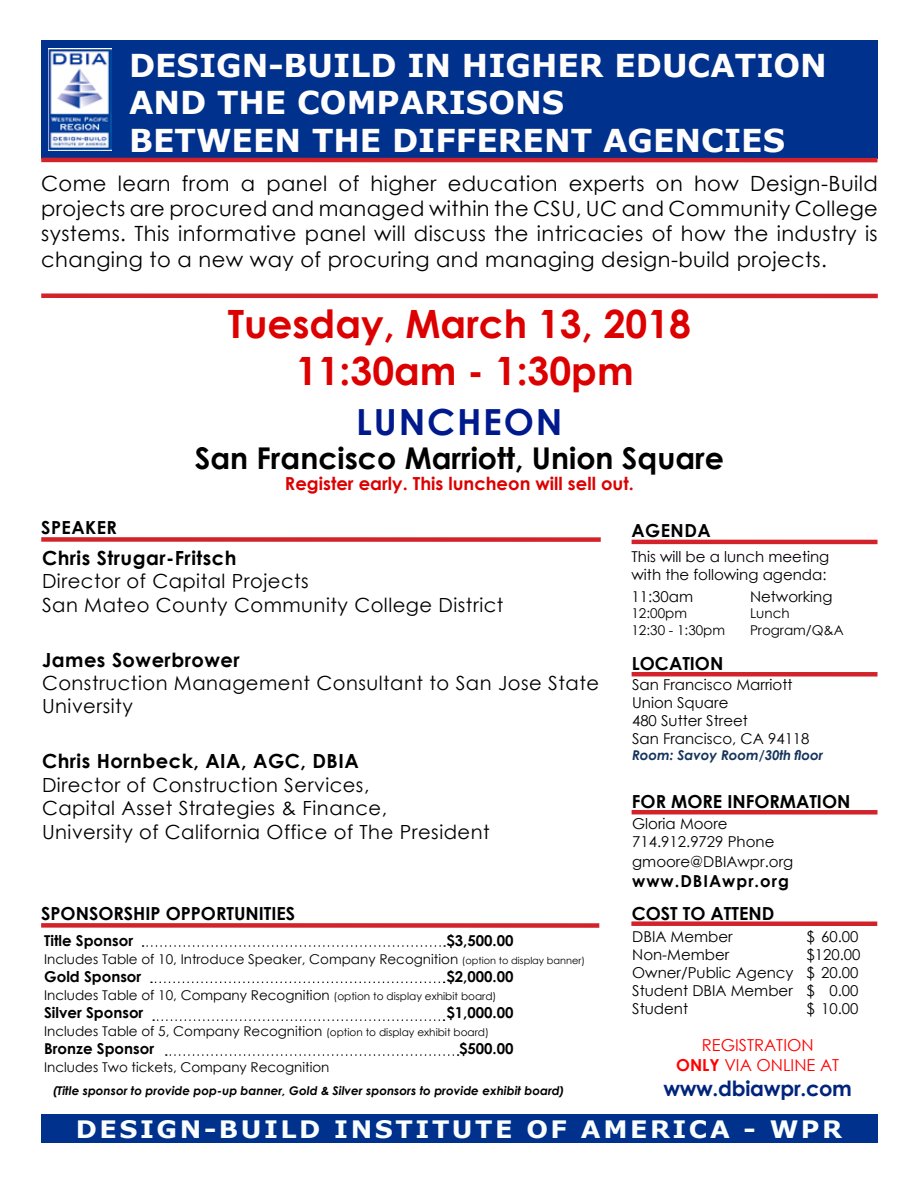
<style>
.page{position:relative;width:918px;height:1188px;background:#fff}
.page>*{position:absolute;margin:0;border:0;box-sizing:border-box;transform-origin:0 0}
.t1{font:700 39px/46.8px "Century Gothic";color:#dc0000;text-align:center}
.t2{font:700 36px "Century Gothic";letter-spacing:.05em;color:#001a8d}
.t3{font:700 31.5px/37.5px "Verdana";color:#fffefd}
.t4{font:700 30px "Century Gothic";color:#000}
.t5{font:700 24px "Verdana";letter-spacing:.1em;color:#fafefd;scale:1.06 1}
.t6{font:21px/25.2px "Century Gothic";letter-spacing:.02em;color:#000;text-align:justify}
.t7{font:700 21px "Century Gothic";letter-spacing:-.01em;color:#00247c}
.t8{font:19.5px/23.4px "Century Gothic";letter-spacing:.025em;color:#000}
.t9{font:700 19.5px "Century Gothic";letter-spacing:.025em;color:#000}
.t10{font:700 18px "Century Gothic";color:#000}
.t11{font:700 18px "Century Gothic";color:#dc0000}
.t12{font:700 18px "Century Gothic";letter-spacing:.025em;color:#000}
.t13{font:16.5px/19.8px "Century Gothic";color:#f00;text-align:center}
.t14{font:700 16.5px "Century Gothic";letter-spacing:.06em;color:#000}
.t15{font:15px/18px "Century Gothic";color:#000}
.t16{font:700 15px "Century Gothic";color:#000}
.t17{font:13.5px "Century Gothic";color:#000}
.t18{font:italic 700 13.5px "Century Gothic";color:#15345c}
.t19{font:italic 700 12px "Century Gothic";color:#000}
.s1{font-size:9.75px}
.s2{font-size:10.5px}
.s3{font-weight:700}
</style>
<div class="page">
<div style="left:41px;top:1114px;width:837px;height:29px;background:#00318d"></div>
<div style="left:41px;top:41px;width:837px;height:118px;background:#00318d"></div>
<img style="left:48px;top:48px;width:64px;height:102px">
<div style="left:41px;top:537px;width:560px;height:5px;background:#d2232a"></div>
<hr style="left:632px;top:540px;width:245px;height:4px;background:#d2232a">
<div style="left:632px;top:672px;width:245px;height:5px;background:#d2232a"></div>
<hr style="left:41px;top:158px;width:836px;height:4px;background:#d2232a">
<div style="left:632px;top:810px;width:245px;height:5px;background:#d2232a"></div>
<div style="left:41px;top:293px;width:837px;height:5px;background:#d2232a"></div>
<svg style="left:143px;top:945px;width:302px;height:2px"></svg>
<svg style="left:151px;top:982px;width:294px;height:1px"></svg>
<svg style="left:153px;top:1019px;width:292px;height:2px"></svg>
<svg style="left:166px;top:1054px;width:293px;height:2px"></svg>
<div style="left:41px;top:923px;width:558px;height:5px;background:#d2232a"></div>
<div style="left:631px;top:921px;width:246px;height:5px;background:#d2232a"></div>
<h3 class="t3" style="left:129px;top:46px;width:700px">DESIGN-BUILD IN HIGHER EDUCATION<br>AND THE COMPARISONS<br>BETWEEN THE DIFFERENT AGENCIES</h3>
<p class="t6" style="left:41px;top:170px;width:838px">Come learn from a panel of higher education experts on how Design-Build projects are procured and managed within the CSU, UC and Community College systems. This informative panel will discuss the intricacies of how the industry is changing to a new way of procuring and managing design-build projects.</p>
<h1 class="t1" style="left:228px;top:299px;width:465px">Tuesday, March 13, 2018<br>11:30am - 1:30pm</h1>
<h2 class="t2" style="left:356px;top:394px;width:208px">LUNCHEON</h2>
<h3 class="t4" style="left:195px;top:436px;width:531px">San Francisco Marriott, Union Square</h3>
<h3 class="t11" style="left:285px;top:470px;width:350px">Register early. This luncheon will sell out.</h3>
<h3 class="t12" style="left:41px;top:514px;width:77px">SPEAKER</h3>
<h3 class="t10" style="left:632px;top:517px;width:81px">AGENDA</h3>
<h3 class="t9" style="left:42px;top:543px;width:196px">Chris Strugar-Fritsch</h3>
<h3 class="t8" style="left:42px;top:569px;width:463px">Director of Capital Projects<br>San Mateo County Community College District</h3>
<h3 class="t9" style="left:42px;top:645px;width:199px">James Sowerbrower</h3>
<h3 class="t8" style="left:42px;top:671px;width:559px">Construction Management Consultant to San Jose State<br>University</h3>
<h3 class="t9" style="left:42px;top:746px;width:318px">Chris Hornbeck, AIA, AGC, DBIA</h3>
<h3 class="t8" style="left:42px;top:773px;width:449px">Director of Construction Services,<br>Capital Asset Strategies &amp; Finance,<br>University of California Office of The President</h3>
<h3 class="t10" style="left:41px;top:900px;width:256px">SPONSORSHIP OPPORTUNITIES</h3>
<p class="t16" style="left:44px;top:929px;width:91px">Title Sponsor</p>
<p class="t16" style="left:446px;top:929px;width:69px">$3,500.00</p>
<p class="t17" style="left:44px;top:950px;width:542px">Includes Table of 10, Introduce Speaker, Company Recognition <span class="s1">(option to display banner)</span></p>
<p class="t16" style="left:44px;top:965px;width:99px">Gold Sponsor</p>
<p class="t16" style="left:446px;top:965px;width:69px">$2,000.00</p>
<p class="t17" style="left:44px;top:986px;width:454px">Includes Table of 10, Company Recognition <span class="s2">(option to display exhibit board)</span></p>
<p class="t16" style="left:44px;top:1001px;width:101px">Silver Sponsor</p>
<p class="t16" style="left:446px;top:1001px;width:69px">$1,000.00</p>
<p class="t17" style="left:44px;top:1022px;width:446px">Includes Table of 5, Company Recognition <span class="s2">(option to display exhibit board)</span></p>
<p class="t16" style="left:44px;top:1037px;width:112px">Bronze Sponsor</p>
<p class="t16" style="left:459px;top:1037px;width:56px">$500.00</p>
<p class="t17" style="left:44px;top:1058px;width:287px">Includes Two tickets, Company Recognition</p>
<p class="t19" style="left:53px;top:1082px;width:513px">(Title sponsor to provide pop-up banner, Gold &amp; Silver sponsors to provide exhibit board)</p>
<p class="t15" style="left:632px;top:547px;width:199px">This will be a lunch meeting with the following agenda:</p>
<p class="t15" style="left:632px;top:588px;width:63px">11:30am</p>
<p class="t15" style="left:750px;top:588px;width:84px">Networking</p>
<p class="t17" style="left:632px;top:604px;width:57px">12:00pm</p>
<p class="t17" style="left:750px;top:604px;width:41px">Lunch</p>
<p class="t17" style="left:632px;top:620px;width:95px">12:30 - 1:30pm</p>
<p class="t17" style="left:750px;top:620px;width:95px">Program/Q&amp;A</p>
<h3 class="t10" style="left:632px;top:650px;width:93px">LOCATION</h3>
<p class="t15" style="left:632px;top:675px;width:179px">San Francisco Marriott<br>Union Square<br>480 Sutter Street<br>San Francisco, CA 94118</p>
<p class="t18" style="left:632px;top:745px;width:193px">Room: Savoy Room/30th floor</p>
<h3 class="t10" style="left:632px;top:788px;width:220px">FOR MORE INFORMATION</h3>
<p class="t15" style="left:632px;top:814px;width:144px">Gloria Moore<br>714.912.9729 Phone</p>
<p class="t15" style="left:632px;top:852px;width:163px">gmoore@DBIAwpr.org</p>
<p class="t14" style="left:632px;top:868px;width:158px">www.DBIAwpr.org</p>
<h3 class="t10" style="left:632px;top:900px;width:144px">COST TO ATTEND</h3>
<p class="t15" style="left:632px;top:927px;width:102px">DBIA Member</p>
<p class="t15" style="left:807px;top:927px;width:53px">$ 60.00</p>
<p class="t15" style="left:632px;top:945px;width:99px">Non-Member</p>
<p class="t15" style="left:632px;top:945px;width:230px;text-indent:174px">$120.00<br>Owner/Public Agency $ 20.00<br>Student DBIA Member $ 0.00<br>Student</p>
<p class="t15" style="left:807px;top:999px;width:53px">$ 10.00</p>
<p class="t13" style="left:676px;top:1035px;width:164px">REGISTRATION<br><span class="s3">ONLY</span> VIA ONLINE AT</p>
<h3 class="t7" style="left:663px;top:1072px;width:190px">www.dbiawpr.com</h3>
<h3 class="t5" style="left:76px;top:1112px;width:724px">DESIGN-BUILD INSTITUTE OF AMERICA - WPR</h3>
</div>
